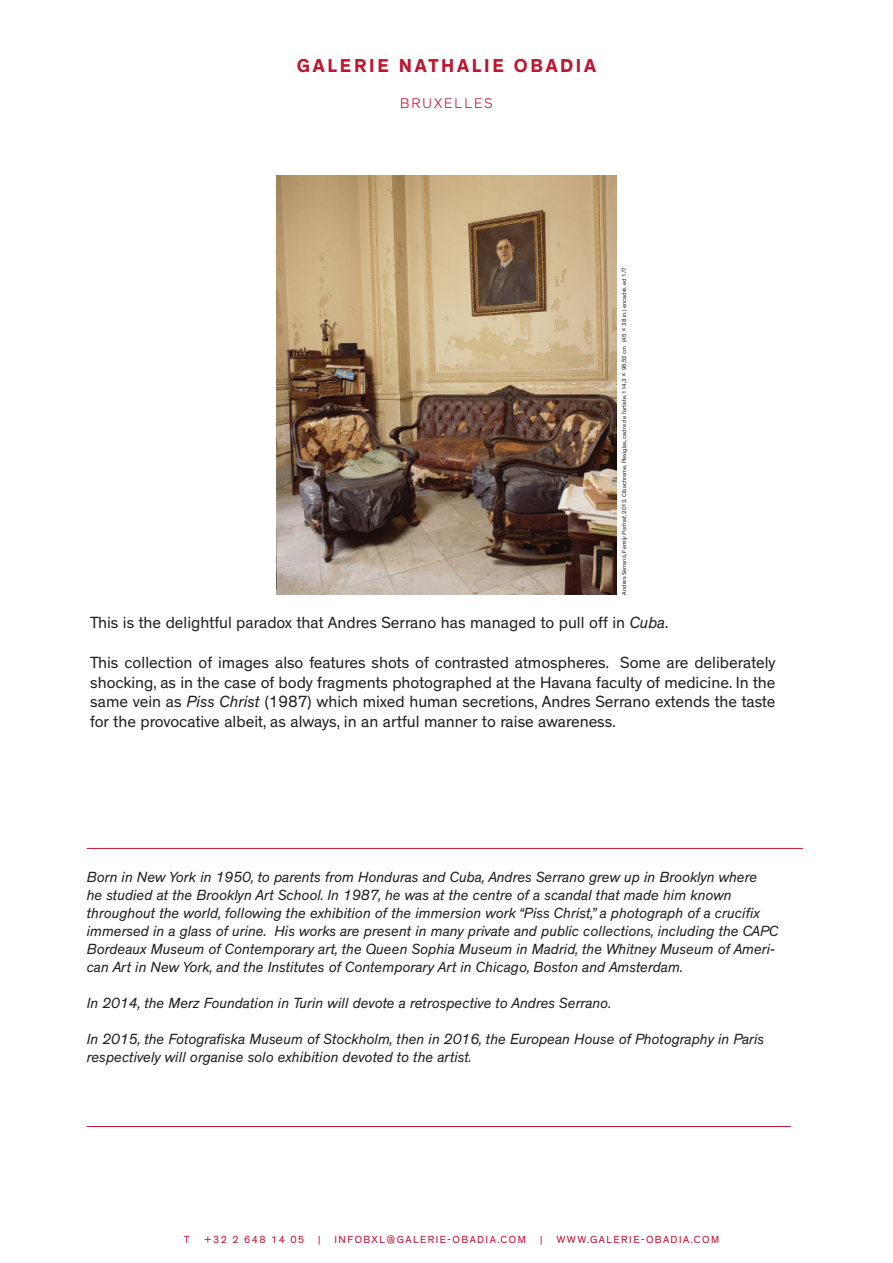
<style>
.page{position:relative;width:893px;height:1263px;background:#fff}
.page>*{position:absolute;margin:0;border:0;box-sizing:border-box;transform-origin:0 0}
.t1{font:700 19.05px "Theinhardt";letter-spacing:.145em;color:#bf162f}
.t2{font:16.5px/19.8px "Theinhardt";color:#231f20;text-align:justify}
.t3{font:italic 15px/18px "Theinhardt";color:#231f20}
.t4{font:300 14.25px "Theinhardt";letter-spacing:.145em;color:#bf162f}
.t5{font:10.5px "Theinhardt";letter-spacing:.145em;color:#c3102f}
.t6{font:6px "Theinhardt";color:#231f20}
.s1{font-style:italic}
</style>
<div class="page">
<hr style="left:87px;top:848px;width:716px;height:1px;background:#bf162f">
<hr style="left:87px;top:1126px;width:704px;height:1px;background:#bf162f">
<img style="left:276px;top:176px;width:341px;height:418px">
<p class="t1" style="left:297px;top:54px;width:301px">GALERIE NATHALIE OBADIA</p>
<p class="t4" style="left:400px;top:95px;width:94px">BRUXELLES</p>
<p class="t6" style="left:621px;top:594px;width:329px;rotate:-90deg">Andres Serrano, F<span class="s1">amily Portrait</span>, 2012. Cibachrome, Plexiglas, cadre de l’artiste. 114,3 x 96,52 cm (45 x 38 in.) encadré. ed 1/7</p>
<p class="t2" style="left:90px;top:613px;width:580px">This is the delightful paradox that Andres Serrano has managed to pull off in <span class="s1">Cuba</span>.</p>
<p class="t2" style="left:90px;top:653px;width:687px">This collection of images also features shots of contrasted atmospheres. Some are deliberately shocking, as in the case of body fragments photographed at the Havana faculty of medicine. In the same vein as <span class="s1">Piss Christ</span> (1987) which mixed human secretions, Andres Serrano extends the taste for the provocative albeit, as always, in an artful manner to raise awareness.</p>
<p class="t3" style="left:87px;top:868px;width:693px">Born in New York in 1950, to parents from Honduras and Cuba, Andres Serrano grew up in Brooklyn where<br>he studied at the Brooklyn Art School. In 1987, he was at the centre of a scandal that made him known throughout the world, following the exhibition of the immersion work “Piss Christ,” a photograph of a crucifix immersed in a glass of urine. His works are present in many private and public collections, including the CAPC Bordeaux Museum of Contemporary art, the Queen Sophia Museum in Madrid, the Whitney Museum of Ameri&shy;can Art in New York, and the Institutes of Contemporary Art in Chicago, Boston and Amsterdam.</p>
<p class="t3" style="left:87px;top:994px;width:526px">In 2014, the Merz Foundation in Turin will devote a retrospective to Andres Serrano.</p>
<p class="t3" style="left:87px;top:1030px;width:679px">In 2015, the Fotografiska Museum of Stockholm, then in 2016, the European House of Photography in Paris respectively will organise solo exhibition devoted to the artist.</p>
<p class="t5" style="left:184px;top:1233px;width:7px">T</p>
<p class="t5" style="left:204px;top:1233px;width:102px">+32 2 648 14 05</p>
<p class="t5" style="left:318px;top:1233px;width:4px">|</p>
<p class="t5" style="left:335px;top:1233px;width:193px">INFOBXL@GALERIE-OBADIA.COM</p>
<p class="t5" style="left:540px;top:1233px;width:4px">|</p>
<p class="t5" style="left:556px;top:1233px;width:164px">WWW.GALERIE-OBADIA.COM</p>
</div>
